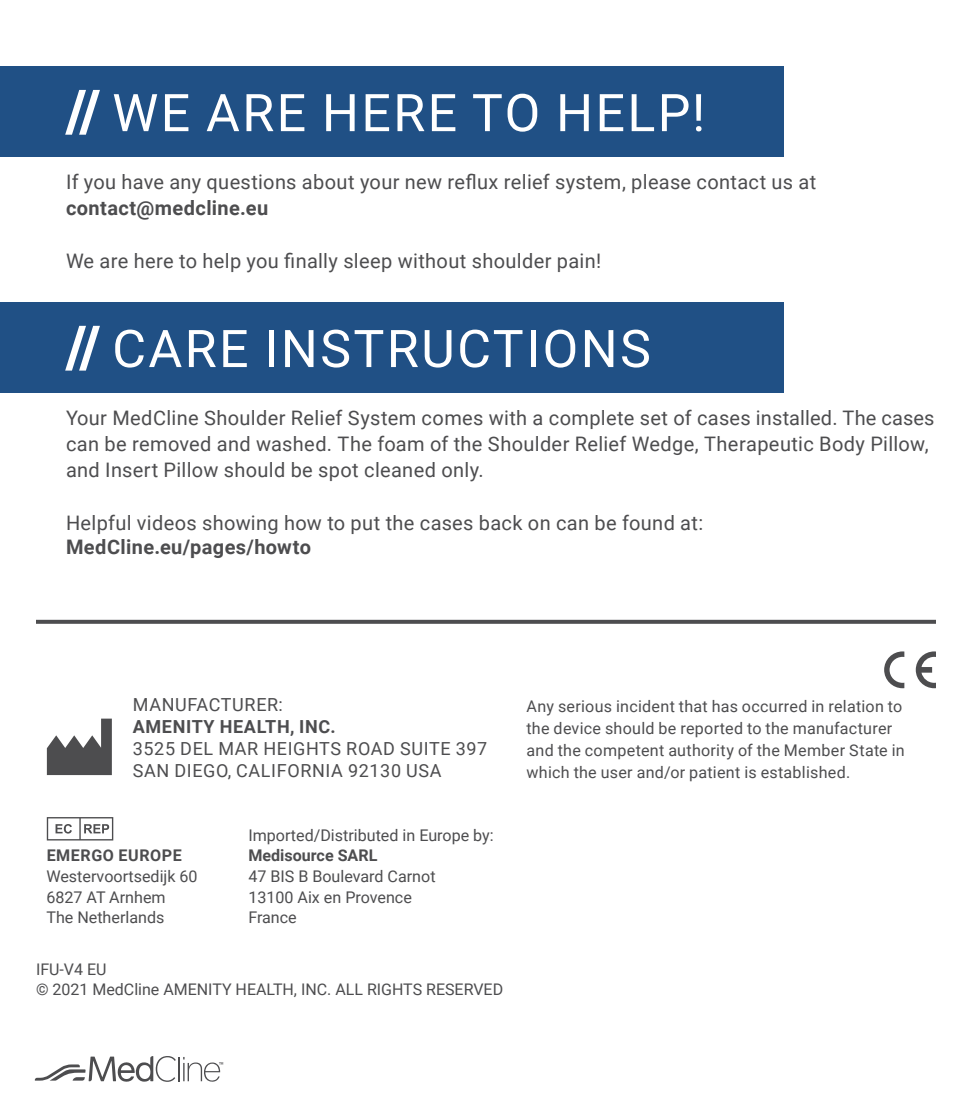
<style>
.page{position:relative;width:972px;height:1116px;background:#fff}
.page>*{position:absolute;margin:0;border:0;box-sizing:border-box;transform-origin:0 0}
.t1{font:52px "Roboto";letter-spacing:.045em;color:#fff}
.t2{font:20px/26px "Roboto";letter-spacing:.015em;color:#4d4d4f}
.t3{font:700 20px "Roboto";letter-spacing:.02em;color:#4d4d4f}
.t4{font:18px/22px "Roboto";letter-spacing:.035em;color:#4d4d4f}
.t5{font:700 18px "Roboto";letter-spacing:.035em;color:#4d4d4f}
.t6{font:16.2px/20.8px "Roboto";letter-spacing:.01em;color:#4d4d4f}
.t7{font:700 16.2px "Roboto";color:#4d4d4f}
.t8{font:700 16.2px "Roboto";letter-spacing:.035em;color:#4d4d4f}
.t9{font:16px/20px "Roboto";color:#4d4d4f}
.t10{font:9.6px "Roboto Condensed";color:#4d4d4f}
.s1{font-weight:900;font-size:58px}
</style>
<div class="page">
<hr style="left:178px;top:1057px;width:2px;height:24px;background:#4d4d4f">
<svg style="left:183px;top:1057px;width:37px;height:25px"></svg>
<svg style="left:35px;top:1056px;width:141px;height:26px"></svg>
<div style="left:0;top:66px;width:783px;height:91px;background:#205085"></div>
<div style="left:0;top:302px;width:783px;height:91px;background:#205085"></div>
<svg style="left:884px;top:651px;width:20px;height:37px"></svg>
<svg style="left:916px;top:651px;width:20px;height:37px"></svg>
<svg style="left:36px;top:620px;width:900px;height:4px;background:#555557"></svg>
<svg style="left:47px;top:719px;width:65px;height:56px"></svg>
<svg style="left:47px;top:817px;width:66px;height:24px"></svg>
<h1 class="t1" style="left:66px;top:76px;width:641px"><span class="s1">//</span> WE ARE HERE TO HELP!</h1>
<p class="t2" style="left:66px;top:168px;width:752px">If you have any questions about your new reflux relief system, please contact us at</p>
<p class="t3" style="left:66px;top:194px;width:204px">contact@medcline.eu</p>
<p class="t2" style="left:66px;top:247px;width:537px">We are here to help you finally sleep without shoulder pain!</p>
<h1 class="t1" style="left:66px;top:312px;width:586px"><span class="s1">//</span> CARE INSTRUCTIONS</h1>
<p class="t2" style="left:66px;top:404px;width:870px">Your MedCline Shoulder Relief System comes with a complete set of cases installed. The cases can be removed and washed. The foam of the Shoulder Relief Wedge, Therapeutic Body Pillow, and Insert Pillow should be spot cleaned only.</p>
<p class="t2" style="left:66px;top:509px;width:639px">Helpful videos showing how to put the cases back on can be found at:</p>
<p class="t3" style="left:66px;top:533px;width:247px">MedCline.eu/pages/howto</p>
<p class="t4" style="left:133px;top:693px;width:152px">MANUFACTURER:</p>
<p class="t5" style="left:133px;top:714px;width:205px">AMENITY HEALTH, INC.</p>
<p class="t4" style="left:133px;top:737px;width:356px">3525 DEL MAR HEIGHTS ROAD SUITE 397<br>SAN DIEGO, CALIFORNIA 92130 USA</p>
<p class="t6" style="left:248px;top:824px;width:247px">Imported/Distributed in Europe by:</p>
<p class="t7" style="left:248px;top:844px;width:131px">Medisource SARL</p>
<p class="t6" style="left:248px;top:865px;width:189px">47 BIS B Boulevard Carnot<br>13100 Aix en Provence<br>France</p>
<p class="t9" style="left:36px;top:958px;width:469px">IFU-V4 EU<br>© 2021 MedCline AMENITY HEALTH, INC. ALL RIGHTS RESERVED</p>
<p class="t8" style="left:47px;top:844px;width:137px">EMERGO EUROPE</p>
<p class="t6" style="left:46px;top:865px;width:153px">Westervoortsedijk 60<br>6827 AT Arnhem<br>The Netherlands</p>
<p class="t6" style="left:527px;top:695px;width:380px;line-height:22px">Any serious incident that has occurred in relation to the device should be reported to the manufacturer and the competent authority of the Member State in which the user and/or patient is established.</p>
<p class="t10" style="left:219px;top:1059px;width:7px">™</p>
</div>
